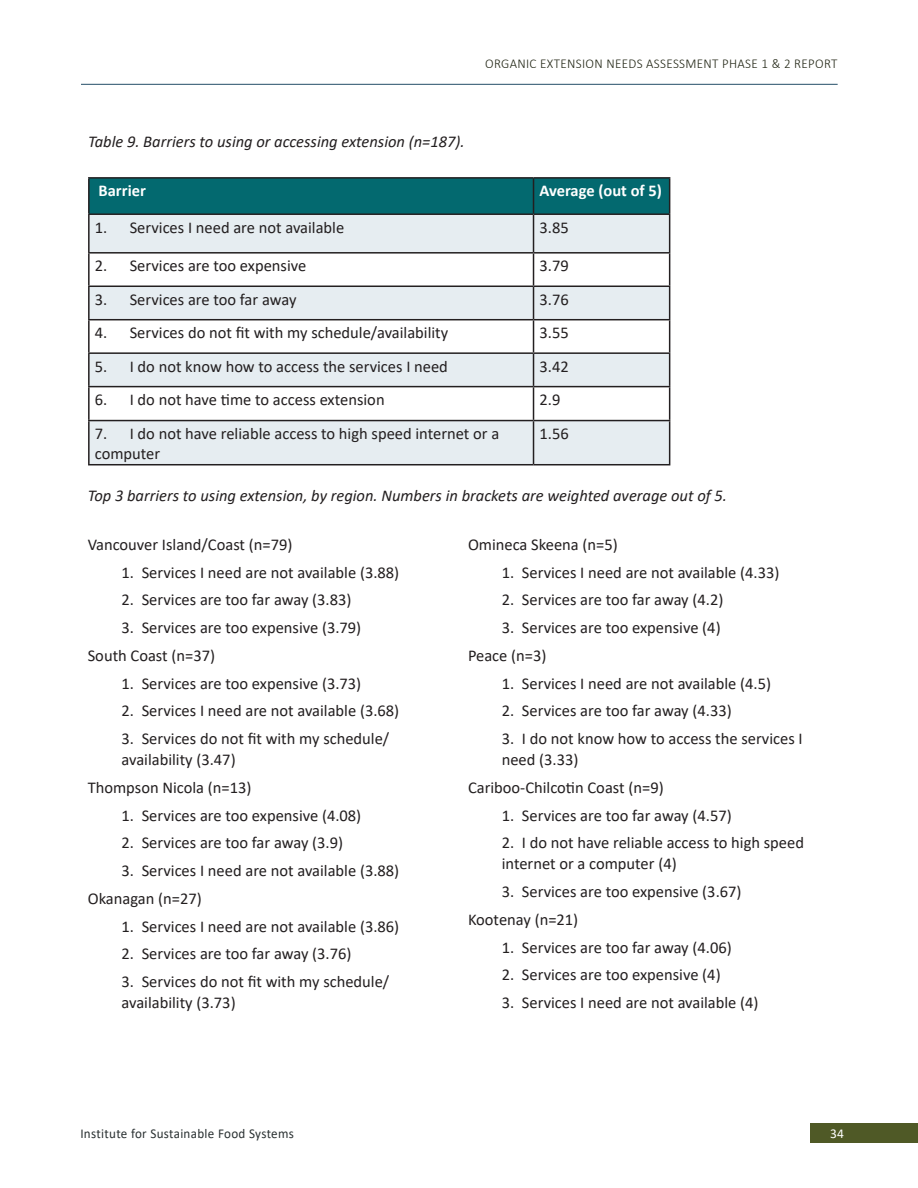
<style>
.page{position:relative;width:918px;height:1188px;background:#fff}
.page>*{position:absolute;margin:0;border:0;box-sizing:border-box;transform-origin:0 0}
.Main_body__sweet_bod{font:16.5px/21px "Calibri";color:#231f20}
.Table_text_paragraph{font:16.5px/19.8px "Calibri";color:#231f20}
.Table_captions{font:italic 16.5px "Calibri";color:#231f20}
.Heading_Table_Text{font:700 16.5px "Calibri";color:#fff}
.t1{font:300 13.5px "Calibri";letter-spacing:.025em;color:#202413}
.t2{font:13.5px "Calibri";letter-spacing:.025em;color:#2a3132}
.t3{font:13.5px "Calibri";color:#fff}
</style>
<div class="page">
<hr style="left:81px;top:84px;width:757px;height:1px;background:#244e67">
<div style="left:810px;top:1123px;width:108px;height:20px;background:#4f5926"></div>
<div style="left:90px;top:179px;width:579px;height:34px;background:#03696f"></div>
<svg style="left:90px;top:215px;width:579px;height:249px;fill:#e6edf1"></svg>
<hr style="left:88px;top:177px;width:446px;height:2px;background:#231f20">
<hr style="left:88px;top:179px;width:2px;height:34px;background:#231f20">
<hr style="left:534px;top:177px;width:136px;height:2px;background:#231f20">
<hr style="left:533px;top:179px;width:1px;height:34px;background:#231f20">
<hr style="left:669px;top:179px;width:1px;height:34px;background:#231f20">
<hr style="left:88px;top:213px;width:446px;height:2px;background:#231f20">
<hr style="left:88px;top:215px;width:2px;height:37px;background:#231f20">
<hr style="left:534px;top:213px;width:136px;height:2px;background:#231f20">
<hr style="left:533px;top:215px;width:1px;height:37px;background:#231f20">
<hr style="left:669px;top:215px;width:1px;height:37px;background:#231f20">
<hr style="left:88px;top:252px;width:446px;height:2px;background:#231f20">
<hr style="left:88px;top:254px;width:2px;height:32px;background:#231f20">
<hr style="left:534px;top:252px;width:136px;height:2px;background:#231f20">
<hr style="left:533px;top:254px;width:1px;height:32px;background:#231f20">
<hr style="left:669px;top:254px;width:1px;height:32px;background:#231f20">
<hr style="left:88px;top:286px;width:446px;height:1px;background:#231f20">
<hr style="left:88px;top:287px;width:2px;height:32px;background:#231f20">
<hr style="left:534px;top:286px;width:136px;height:1px;background:#231f20">
<hr style="left:533px;top:287px;width:1px;height:32px;background:#231f20">
<hr style="left:669px;top:287px;width:1px;height:32px;background:#231f20">
<hr style="left:88px;top:319px;width:446px;height:1px;background:#231f20">
<hr style="left:88px;top:320px;width:2px;height:32px;background:#231f20">
<hr style="left:534px;top:319px;width:136px;height:1px;background:#231f20">
<hr style="left:533px;top:320px;width:1px;height:32px;background:#231f20">
<hr style="left:669px;top:320px;width:1px;height:32px;background:#231f20">
<hr style="left:88px;top:352px;width:446px;height:2px;background:#231f20">
<hr style="left:88px;top:354px;width:2px;height:32px;background:#231f20">
<hr style="left:534px;top:352px;width:136px;height:2px;background:#231f20">
<hr style="left:533px;top:354px;width:1px;height:32px;background:#231f20">
<hr style="left:669px;top:354px;width:1px;height:32px;background:#231f20">
<hr style="left:88px;top:386px;width:446px;height:1px;background:#231f20">
<hr style="left:88px;top:387px;width:2px;height:33px;background:#231f20">
<hr style="left:534px;top:386px;width:136px;height:1px;background:#231f20">
<hr style="left:533px;top:387px;width:1px;height:33px;background:#231f20">
<hr style="left:669px;top:387px;width:1px;height:33px;background:#231f20">
<hr style="left:88px;top:420px;width:446px;height:1px;background:#231f20">
<hr style="left:88px;top:421px;width:2px;height:43px;background:#231f20">
<hr style="left:534px;top:420px;width:136px;height:1px;background:#231f20">
<hr style="left:533px;top:421px;width:1px;height:43px;background:#231f20">
<hr style="left:669px;top:421px;width:1px;height:43px;background:#231f20">
<hr style="left:88px;top:464px;width:446px;height:1px;background:#231f20">
<hr style="left:534px;top:464px;width:136px;height:1px;background:#231f20">
<p class="t1" style="left:485px;top:56px;width:354px">ORGANIC EXTENSION NEEDS ASSESSMENT PHASE 1 &amp; 2 REPORT</p>
<p class="Table_captions" style="left:88px;top:130px;width:378px">Table 9. Barriers to using or accessing extension (n=187).</p>
<p class="Heading_Table_Text" style="left:99px;top:179px;width:49px">Barrier</p>
<p class="Heading_Table_Text" style="left:540px;top:179px;width:124px">Average (out of 5)</p>
<p class="Table_text_paragraph" style="left:95px;top:217px;width:251px">1. Services I need are not available</p>
<p class="Table_text_paragraph" style="left:540px;top:217px;width:31px">3.85</p>
<p class="Table_text_paragraph" style="left:95px;top:255px;width:213px">2. Services are too expensive</p>
<p class="Table_text_paragraph" style="left:540px;top:255px;width:31px">3.79</p>
<p class="Table_text_paragraph" style="left:95px;top:289px;width:203px">3. Services are too far away</p>
<p class="Table_text_paragraph" style="left:540px;top:289px;width:31px">3.76</p>
<p class="Table_text_paragraph" style="left:95px;top:322px;width:355px">4. Services do not fit with my schedule/availability</p>
<p class="Table_text_paragraph" style="left:540px;top:322px;width:31px">3.55</p>
<p class="Table_text_paragraph" style="left:95px;top:356px;width:355px">5. I do not know how to access the services I need</p>
<p class="Table_text_paragraph" style="left:540px;top:356px;width:31px">3.42</p>
<p class="Table_text_paragraph" style="left:95px;top:389px;width:291px">6. I do not have time to access extension</p>
<p class="Table_text_paragraph" style="left:540px;top:389px;width:22px">2.9</p>
<p class="Table_text_paragraph" style="left:95px;top:423px;width:406px">7. I do not have reliable access to high speed internet or a computer</p>
<p class="Table_text_paragraph" style="left:540px;top:423px;width:31px">1.56</p>
<p class="Table_captions" style="left:88px;top:484px;width:641px">Top 3 barriers to using extension, by region. Numbers in brackets are weighted average out of 5.</p>
<p class="Main_body__sweet_bod" style="left:88px;top:533px;width:206px">Vancouver Island/Coast (n=79)</p>
<p class="Main_body__sweet_bod" style="left:122px;top:561px;width:279px">1. Services I need are not available (3.88)</p>
<p class="Main_body__sweet_bod" style="left:122px;top:589px;width:231px">2. Services are too far away (3.83)</p>
<p class="Main_body__sweet_bod" style="left:122px;top:617px;width:241px">3. Services are too expensive (3.79)</p>
<p class="Main_body__sweet_bod" style="left:88px;top:644px;width:129px">South Coast (n=37)</p>
<p class="Main_body__sweet_bod" style="left:122px;top:672px;width:241px">1. Services are too expensive (3.73)</p>
<p class="Main_body__sweet_bod" style="left:122px;top:700px;width:279px">2. Services I need are not available (3.68)</p>
<p class="Main_body__sweet_bod" style="left:122px;top:728px;width:269px">3. Services do not fit with my schedule/ availability (3.47)</p>
<p class="Main_body__sweet_bod" style="left:88px;top:776px;width:165px">Thompson Nicola (n=13)</p>
<p class="Main_body__sweet_bod" style="left:122px;top:804px;width:241px">1. Services are too expensive (4.08)</p>
<p class="Main_body__sweet_bod" style="left:122px;top:832px;width:223px">2. Services are too far away (3.9)</p>
<p class="Main_body__sweet_bod" style="left:122px;top:860px;width:279px">3. Services I need are not available (3.88)</p>
<p class="Main_body__sweet_bod" style="left:88px;top:887px;width:115px">Okanagan (n=27)</p>
<p class="Main_body__sweet_bod" style="left:122px;top:915px;width:279px">1. Services I need are not available (3.86)</p>
<p class="Main_body__sweet_bod" style="left:122px;top:943px;width:231px">2. Services are too far away (3.76)</p>
<p class="Main_body__sweet_bod" style="left:122px;top:971px;width:269px">3. Services do not fit with my schedule/ availability (3.73)</p>
<p class="Main_body__sweet_bod" style="left:468px;top:533px;width:151px">Omineca Skeena (n=5)</p>
<p class="Main_body__sweet_bod" style="left:502px;top:561px;width:279px">1. Services I need are not available (4.33)</p>
<p class="Main_body__sweet_bod" style="left:502px;top:589px;width:223px">2. Services are too far away (4.2)</p>
<p class="Main_body__sweet_bod" style="left:502px;top:617px;width:220px">3. Services are too expensive (4)</p>
<p class="Main_body__sweet_bod" style="left:468px;top:644px;width:80px">Peace (n=3)</p>
<p class="Main_body__sweet_bod" style="left:502px;top:672px;width:271px">1. Services I need are not available (4.5)</p>
<p class="Main_body__sweet_bod" style="left:502px;top:700px;width:231px">2. Services are too far away (4.33)</p>
<p class="Main_body__sweet_bod" style="left:502px;top:728px;width:302px">3. I do not know how to access the services I need (3.33)</p>
<p class="Main_body__sweet_bod" style="left:468px;top:776px;width:197px">Cariboo-Chilcotin Coast (n=9)</p>
<p class="Main_body__sweet_bod" style="left:502px;top:804px;width:231px">1. Services are too far away (4.57)</p>
<p class="Main_body__sweet_bod" style="left:502px;top:832px;width:304px">2. I do not have reliable access to high speed internet or a computer (4)</p>
<p class="Main_body__sweet_bod" style="left:502px;top:881px;width:241px">3. Services are too expensive (3.67)</p>
<p class="Main_body__sweet_bod" style="left:468px;top:908px;width:112px">Kootenay (n=21)</p>
<p class="Main_body__sweet_bod" style="left:502px;top:936px;width:231px">1. Services are too far away (4.06)</p>
<p class="Main_body__sweet_bod" style="left:502px;top:964px;width:220px">2. Services are too expensive (4)</p>
<p class="Main_body__sweet_bod" style="left:502px;top:992px;width:258px">3. Services I need are not available (4)</p>
<p class="t2" style="left:80px;top:1124px;width:215px">Institute for Sustainable Food Systems</p>
<p class="t3" style="left:830px;top:1124px;width:15px">34</p>
</div>
